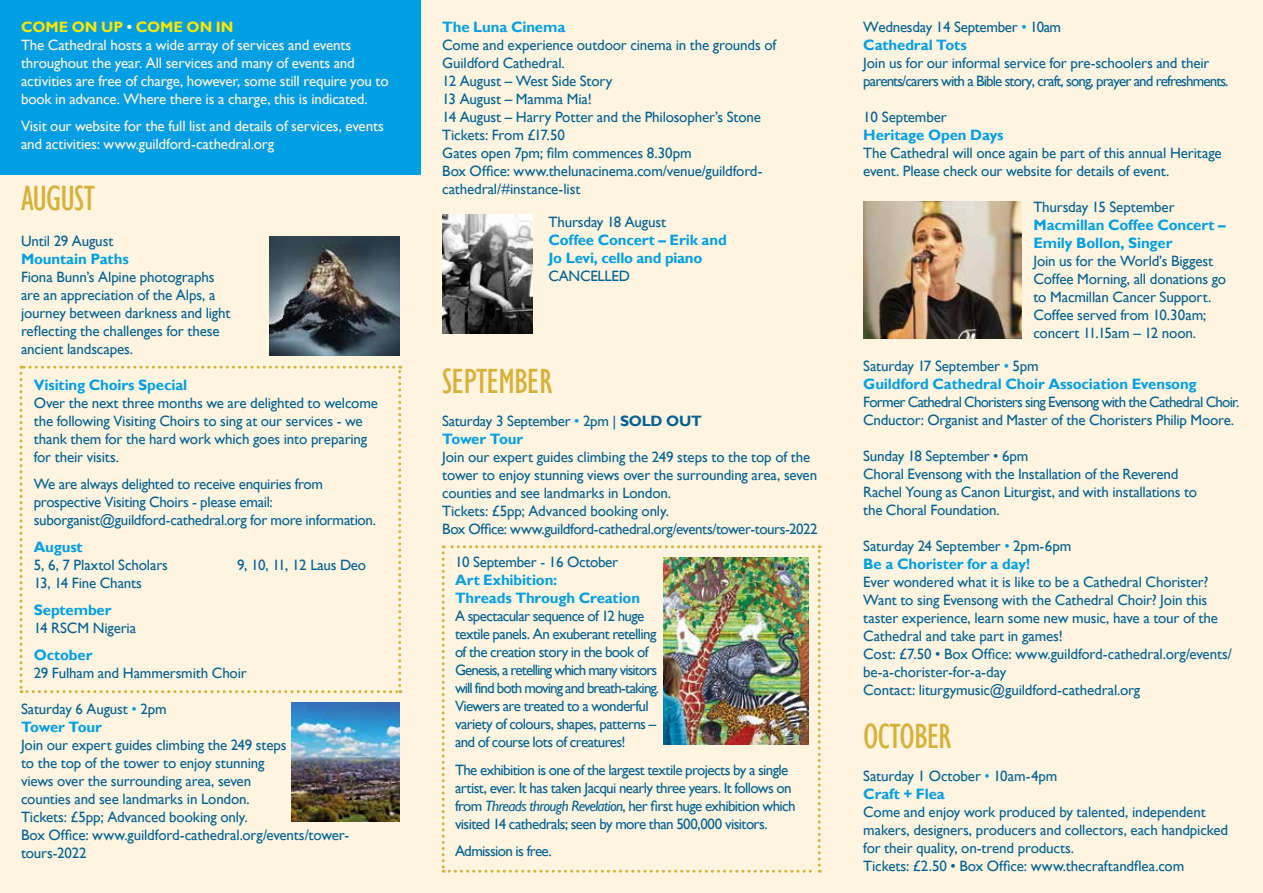
<style>
.page{position:relative;width:1263px;height:893px;background:#fff4e0}
.page>*{position:absolute;margin:0;border:0;box-sizing:border-box;transform-origin:0 0}
.t1{font:condensed 36px "Gill Sans";letter-spacing:-.025em;color:#d7b23a}
.t2{font:15px/18px "Gill Sans";letter-spacing:-.015em;color:#006293}
.t3{font:15px/18px "Gill Sans";letter-spacing:-.04em;color:#006293}
.t4{font:15px/18px "Gill Sans";letter-spacing:-.01em;color:#fff4e0}
.t5{font:700 15px/18px "Gill Sans";letter-spacing:-.01em;color:#009fe3}
.t6{font:15px/18px "Gill Sans";letter-spacing:-.045em;color:#006293}
.t7{font:15px/18px "Gill Sans";letter-spacing:-.06em;color:#006293}
.s1{font-weight:700;color:#ffe700}
.s2{font-weight:700}
.s3{color:#009fe3}
.s4{font-weight:700;color:#009fe3}
.s5{font-style:italic}
.s6{font-weight:400;color:#006293}
.s7{font-weight:400}
</style>
<div class="page">
<div style="left:0;top:0;width:421px;height:174px;background:#009fe3"></div>
<img style="left:442px;top:215px;width:90px;height:119px">
<img style="left:269px;top:236px;width:131px;height:119px">
<svg style="left:20px;top:366px;width:381px;height:327px"></svg>
<img style="left:292px;top:703px;width:108px;height:119px">
<img style="left:863px;top:202px;width:159px;height:136px">
<img style="left:442px;top:545px;width:379px;height:328px">
<p class="t4" style="left:21px;top:18px;width:369px"><span class="s1">COME ON UP</span> <span class="s2">•</span> <span class="s1">COME ON IN<br></span>The Cathedral hosts a wide array of services and events throughout the year. All services and many of events and activities are free of charge, however, some still require you to book in advance. Where there is a charge, this is indicated.</p>
<p class="t4" style="left:21px;top:117px;width:364px">Visit our website for the full list and details of services, events and activities: www.guildford-cathedral.org</p>
<h1 class="t1" style="left:21px;top:177px;width:75px">AUGUST</h1>
<p class="t2" style="left:21px;top:232px;width:94px">Until 29 August</p>
<p class="t5" style="left:21px;top:250px;width:109px">Mountain Paths</p>
<p class="t2" style="left:21px;top:268px;width:211px">Fiona Bunn’s Alpine photographs are an appreciation of the Alps, a journey between darkness and light reflecting the challenges for these ancient landscapes.</p>
<p class="t5" style="left:34px;top:376px;width:155px">Visiting Choirs Special</p>
<p class="t2" style="left:34px;top:394px;width:346px">Over the next three months we are delighted to welcome the following Visiting Choirs to sing at our services - we thank them for the hard work which goes into preparing for their visits.</p>
<p class="t2" style="left:34px;top:475px;width:344px">We are always delighted to receive enquiries from prospective Visiting Choirs - please email: suborganist@guildford-cathedral.org for more information.</p>
<p class="t5" style="left:34px;top:538px;width:50px">August</p>
<p class="t2" style="left:34px;top:556px;width:136px">5, 6, 7 Plaxtol Scholars<br>13, 14 Fine Chants</p>
<p class="t2" style="left:237px;top:556px;width:131px">9, 10, 11, 12 Laus Deo</p>
<p class="t5" style="left:34px;top:601px;width:79px">September</p>
<p class="t2" style="left:34px;top:619px;width:104px">14 RSCM Nigeria</p>
<p class="t5" style="left:34px;top:646px;width:60px">October</p>
<p class="t2" style="left:34px;top:664px;width:214px">29 Fulham and Hammersmith Choir</p>
<p class="t2" style="left:21px;top:700px;width:147px">Saturday 6 August <span class="s3">•</span> 2pm<br><span class="s4">Tower Tour</span></p>
<p class="t2" style="left:21px;top:736px;width:330px">Join our expert guides climbing the 249 steps<br>to the top of the tower to enjoy stunning<br>views over the surrounding area, seven<br>counties and see landmarks in London.<br>Tickets: £5pp; Advanced booking only.<br>Box Office: www.guildford-cathedral.org/events/tower&shy;tours-2022</p>
<p class="t5" style="left:442px;top:18px;width:125px">The Luna Cinema</p>
<p class="t2" style="left:442px;top:36px;width:335px">Come and experience outdoor cinema in the grounds of Guildford Cathedral.<br>12 August – West Side Story<br>13 August – Mamma Mia!<br>14 August – Harry Potter and the Philosopher’s Stone Tickets: From £17.50<br>Gates open 7pm; film commences 8.30pm<br>Box Office: www.thelunacinema.com/venue/guildford&shy;cathedral/#instance-list</p>
<p class="t2" style="left:549px;top:213px;width:119px">Thursday 18 August</p>
<p class="t5" style="left:549px;top:231px;width:180px">Coffee Concert – Erik and<br>Jo Levi, cello and piano</p>
<p class="t2" style="left:549px;top:267px;width:83px">CANCELLED</p>
<h1 class="t1" style="left:442px;top:360px;width:111px">SEPTEMBER</h1>
<p class="t2" style="left:442px;top:412px;width:261px">Saturday 3 September <span class="s3">•</span> 2pm | <span class="s2">SOLD OUT<br></span><span class="s4">Tower Tour</span></p>
<p class="t2" style="left:442px;top:448px;width:377px">Join our expert guides climbing the 249 steps to the top of the tower to enjoy stunning views over the surrounding area, seven counties and see landmarks in London.<br>Tickets: £5pp; Advanced booking only.<br>Box Office: www.guildford-cathedral.org/events/tower-tours-2022</p>
<p class="t2" style="left:455px;top:553px;width:165px">10 September - 16 October</p>
<p class="t5" style="left:455px;top:571px;width:187px">Art Exhibition:<br>Threads Through Creation</p>
<p class="t6" style="left:455px;top:607px;width:206px">A spectacular sequence of 12 huge textile panels. An exuberant retelling of the creation story in the book of Genesis, a retelling which many visitors will find both moving and breath-taking.<br>Viewers are treated to a wonderful variety of colours, shapes, patterns – and of course lots of creatures!</p>
<p class="t3" style="left:455px;top:762px;width:342px">The exhibition is one of the largest textile projects by a single artist, ever. It has taken Jacqui nearly three years. It follows on from <span class="s5">Threads through Revelation</span>, her first huge exhibition which visited 14 cathedrals; seen by more than 500,000 visitors.</p>
<p class="t6" style="left:455px;top:843px;width:98px">Admission is free.</p>
<p class="t2" style="left:863px;top:18px;width:199px">Wednesday 14 September <span class="s3">•</span> 10am<br><span class="s4">Cathedral Tots</span></p>
<p class="t7" style="left:863px;top:54px;width:367px">Join us for our informal service for pre-schoolers and their parents/carers with a Bible story, craft, song, prayer and refreshments.</p>
<p class="t2" style="left:863px;top:108px;width:85px">10 September</p>
<p class="t5" style="left:863px;top:126px;width:142px">Heritage Open Days</p>
<p class="t2" style="left:863px;top:144px;width:360px">The Cathedral will once again be part of this annual Heritage event. Please check our website for details of event.</p>
<p class="t2" style="left:1033px;top:198px;width:143px">Thursday 15 September</p>
<p class="t5" style="left:1033px;top:216px;width:194px">Macmillan Coffee Concert –<br>Emily Bollon, Singer</p>
<p class="t2" style="left:1033px;top:252px;width:194px">Join us for the World’s Biggest<br>Coffee Morning, all donations go to Macmillan Cancer Support.<br>Coffee served from 10.30am; concert 11.15am – 12 noon.</p>
<p class="t5" style="left:863px;top:357px;width:335px"><span class="s6">Saturday 17 September</span> <span class="s7">•</span> <span class="s6">5pm<br></span>Guildford Cathedral Choir Association Evensong</p>
<p class="t3" style="left:863px;top:393px;width:378px">Former Cathedral Choristers sing Evensong with the Cathedral Choir.<br>Cnductor: Organist and Master of the Choristers Philip Moore.</p>
<p class="t2" style="left:863px;top:447px;width:335px">Sunday 18 September • 6pm<br>Choral Evensong with the Installation of the Reverend Rachel Young as Canon Liturgist, and with installations to the Choral Foundation.</p>
<p class="t2" style="left:863px;top:537px;width:210px">Saturday 24 September <span class="s3">•</span> 2pm-6pm<br><span class="s4">Be a Chorister for a day!</span></p>
<p class="t2" style="left:863px;top:573px;width:370px">Ever wondered what it is like to be a Cathedral Chorister?<br>Want to sing Evensong with the Cathedral Choir? Join this taster experience, learn some new music, have a tour of the Cathedral and take part in games!<br>Cost: £7.50 • Box Office: www.guildford-cathedral.org/events/ be-a-chorister-for-a-day<br>Contact: liturgymusic@guildford-cathedral.org</p>
<h1 class="t1" style="left:863px;top:715px;width:90px">OCTOBER</h1>
<p class="t2" style="left:863px;top:768px;width:196px">Saturday 1 October <span class="s3">•</span> 10am-4pm<br><span class="s4">Craft + Flea</span></p>
<p class="t2" style="left:863px;top:804px;width:366px">Come and enjoy work produced by talented, independent makers, designers, producers and collectors, each handpicked for their quality, on-trend products.<br>Tickets: £2.50 • Box Office: www.thecraftandflea.com</p>
</div>
